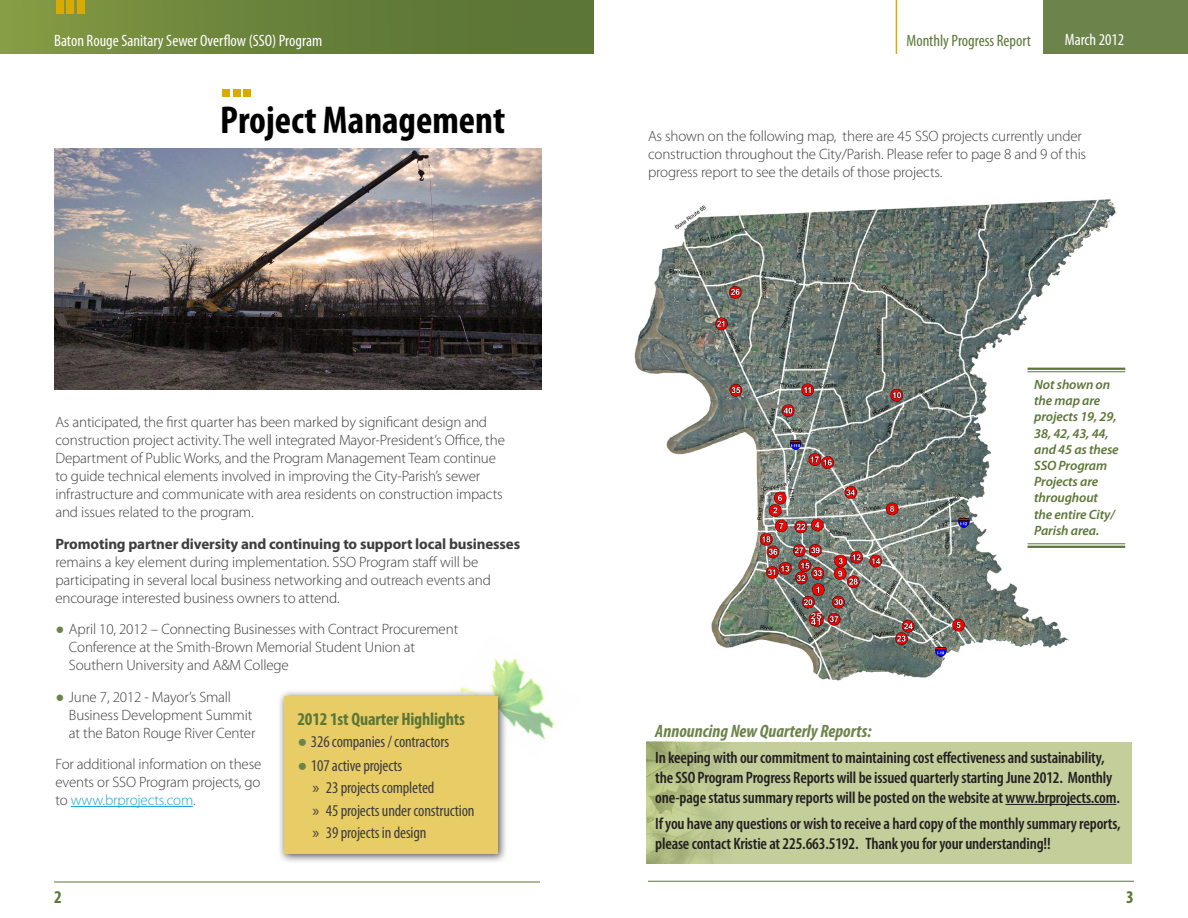
<style>
.page{position:relative;width:1188px;height:918px;background:#fff}
.page>*{position:absolute;margin:0;border:0;box-sizing:border-box;transform-origin:0 0}
.Content_H1{font:700 condensed 39px "Myriad Pro";color:#000}
.Content_H2{font:italic 700 condensed 18px "Myriad Pro";color:#6c844b}
.Content_H3{font:700 condensed 18px "Myriad Pro";letter-spacing:-.01em;color:#5c7637}
.Content_H3-2{font:600 condensed 16.5px/19.8px "Myriad Pro";letter-spacing:-.01em;color:#231f20}
.Content_Bullet_2{font:condensed 16.5px "Myriad Pro";letter-spacing:-.01em;color:#3e3e3f}
.t1{font:condensed 16.5px "Myriad Pro";color:#fff}
.Content_Bullet_1{font:condensed 16.5px "Myriad Pro";letter-spacing:-.01em;color:#3e3e3f}
.t2{font:condensed 16.5px "Myriad Pro";color:#5c7637}
.Content_Body{font:300 15px/18px "Myriad Pro";letter-spacing:-.01em;color:#3e3e3f}
.Content_Bullet_1-2{font:300 15px/18px "Myriad Pro";letter-spacing:-.01em;color:#3e3e3f}
.Content_H3-3{font:italic 600 13.5px/16.2px "Myriad Pro";letter-spacing:-.01em;color:#5c7637}
.s1{font-weight:700}
.s2{font-family:"Arial Narrow";font-weight:400;color:#6c844b}
.s3{color:#1aa3d1}
.s4{font-family:"Arial Narrow";font-stretch:normal;color:#6c844b}
.s5{font-stretch:normal}
</style>
<div class="page">
<hr style="left:54px;top:882px;width:486px;height:1px;background:#5c7637">
<hr style="left:648px;top:881px;width:486px;height:1px;background:#5c7637">
<div style="left:1043px;top:0;width:145px;height:54px;background:#6c844b"></div>
<div style="left:0;top:0;width:594px;height:54px;background:linear-gradient(to right,#829842,#546f35)"></div>
<hr style="left:896px;top:0;width:1px;height:54px;background:#d9ab00">
<div style="left:56px;top:0;width:8px;height:13px;background:#d9ab00"></div>
<div style="left:67px;top:0;width:7px;height:13px;background:#d9ab00"></div>
<div style="left:77px;top:0;width:7px;height:13px;background:#d9ab00"></div>
<img style="left:460px;top:657px;width:95px;height:83px">
<div style="left:223px;top:89px;width:7px;height:8px;background:#d9ab00"></div>
<div style="left:233px;top:89px;width:7px;height:8px;background:#d9ab00"></div>
<div style="left:243px;top:89px;width:8px;height:8px;background:#d9ab00"></div>
<hr style="left:71px;top:806px;width:122px;height:1px;background:#1aa3d1">
<img style="left:55px;top:148px;width:486px;height:242px">
<div style="left:278px;top:689px;width:230px;height:175px;background:#231f20;opacity:.75"></div>
<div style="left:284px;top:696px;width:214px;height:158px;background:#e8cd66"></div>
<div style="left:646px;top:742px;width:486px;height:122px;background:#c3ce9b"></div>
<img style="left:646px;top:742px;width:75px;height:122px">
<hr style="left:1005px;top:804px;width:111px;height:1px;background:#231f20">
<img style="left:634px;top:199px;width:486px;height:482px">
<hr style="left:1028px;top:368px;width:97px;height:2px;background:#5c7637">
<hr style="left:1028px;top:371px;width:97px;height:1px;background:#5c7637">
<hr style="left:1028px;top:543px;width:97px;height:1px;background:#5c7637">
<hr style="left:1028px;top:546px;width:97px;height:2px;background:#5c7637">
<p class="t1" style="left:54px;top:31px;width:270px">Baton Rouge Sanitary Sewer Overflow (SSO) Program</p>
<p class="t2" style="left:906px;top:31px;width:126px">Monthly Progress Report</p>
<p class="t1" style="left:1065px;top:29px;width:61px">March 2012</p>
<p class="Content_H1" style="left:220px;top:96px;width:287px">Project Management</p>
<p class="Content_Body" style="left:55px;top:413px;width:451px">As anticipated, the first quarter has been marked by significant design and construction project activity. The well integrated Mayor-President’s Office, the Department of Public Works, and the Program Management Team continue to guide technical elements involved in improving the City-Parish’s sewer infrastructure and communicate with area residents on construction impacts and issues related to the program.</p>
<p class="Content_Body" style="left:55px;top:535px;width:466px"><span class="s1">Promoting partner diversity and continuing to support local businesses </span>remains a key element during implementation. SSO Program staff will be participating in several local business networking and outreach events and encourage interested business owners to attend.</p>
<p class="Content_Bullet_1-2" style="left:69px;top:620px;width:391px;text-indent:-14px"><span class="s2">●</span> April 10, 2012 – Connecting Businesses with Contract Procurement<br>Conference at the Smith-Brown Memorial Student Union at<br>Southern University and A&amp;M College</p>
<p class="Content_Bullet_1-2" style="left:69px;top:688px;width:188px;text-indent:-14px"><span class="s2">●</span> June 7, 2012 - Mayor’s Small<br>Business Development Summit at the Baton Rouge River Center</p>
<p class="Content_Body" style="left:55px;top:755px;width:208px;text-align:justify">For additional information on these events or SSO Program projects, go to <span class="s3">www.brprojects.com</span>.</p>
<p class="Content_H3" style="left:297px;top:708px;width:169px">2012 1st Quarter Highlights</p>
<p class="Content_Bullet_1" style="left:297px;top:731px;width:153px"><span class="s4">●</span> 326 companies / contractors</p>
<p class="Content_Bullet_1" style="left:297px;top:755px;width:106px"><span class="s4">●</span> 107 active projects</p>
<p class="Content_Bullet_2" style="left:312px;top:778px;width:123px"><span class="s5">»</span> 23 projects completed</p>
<p class="Content_Bullet_2" style="left:312px;top:800px;width:164px"><span class="s5">»</span> 45 projects under construction</p>
<p class="Content_Bullet_2" style="left:312px;top:823px;width:116px"><span class="s5">»</span> 39 projects in design</p>
<p class="Content_Body" style="left:648px;top:128px;width:440px">As shown on the following map, there are 45 SSO projects currently under construction throughout the City/Parish. Please refer to page 8 and 9 of this progress report to see the details of those projects.</p>
<p class="Content_H3-3" style="left:1034px;top:376px;width:86px">Not shown on the map are projects 19, 29,<br>38, 42, 43, 44, and 45 as these<br>SSO Program<br>Projects are throughout the entire City/<br>Parish area.</p>
<p class="Content_H2" style="left:655px;top:719px;width:218px">Announcing New Quarterly Reports:</p>
<p class="Content_H3-2" style="left:655px;top:748px;width:466px">In keeping with our commitment to maintaining cost effectiveness and sustainability, the SSO Program Progress Reports will be issued quarterly starting June 2012. Monthly one-page status summary reports will be posted on the website at www.brprojects.com.</p>
<p class="Content_H3-2" style="left:655px;top:814px;width:467px">If you have any questions or wish to receive a hard copy of the monthly summary reports, please contact Kristie at 225.663.5192. Thank you for your understanding!!</p>
<p class="Content_H3" style="left:54px;top:885px;width:9px">2</p>
<p class="Content_H3" style="left:1126px;top:886px;width:9px">3</p>
</div>
